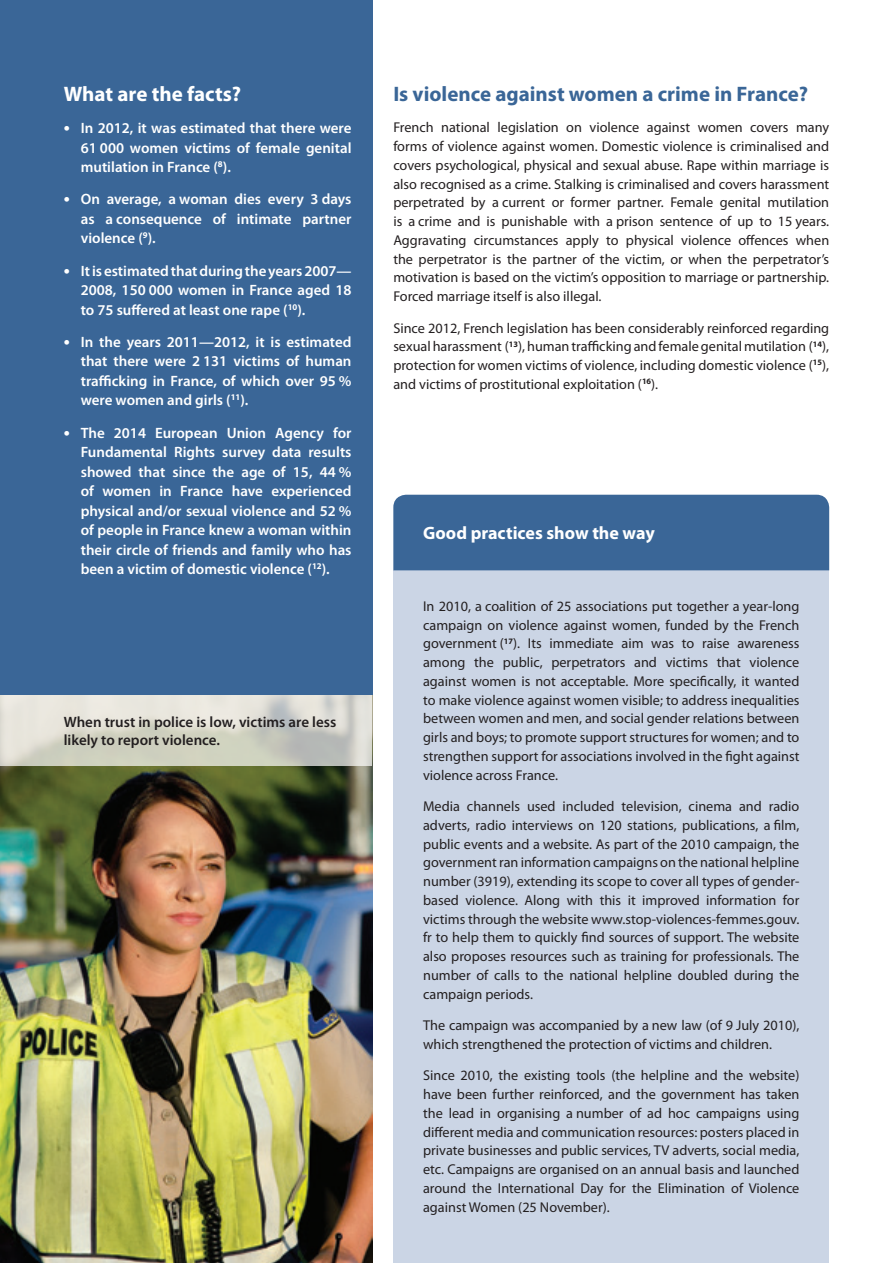
<style>
.page{position:relative;width:893px;height:1263px;background:#fff}
.page>*{position:absolute;margin:0;border:0;box-sizing:border-box;transform-origin:0 0}
.title_3{font:700 21px "Myriad Pro";color:#3a6697}
.title_3_white{font:700 21px "Myriad Pro";color:#fff}
.box_title{font:700 18px "Myriad Pro";color:#fff}
.t1{font:600 15px/19.5px "Myriad Pro";color:#fff;text-align:justify}
.t2{font:600 15px/18px "Myriad Pro";color:#231f20}
.body_text{font:14.25px/18.8px "Myriad Pro";color:#231f20;text-align:justify}
.s1{font-weight:700;font-size:18px}
</style>
<div class="page">
<div style="left:0;top:0;width:372px;height:774px;background:#3a6697"></div>
<img style="left:0;top:766px;width:372px;height:497px">
<svg style="left:0;top:696px;width:372px;height:70px;background:#d7d7cc"></svg>
<div style="left:393px;top:570px;width:436px;height:693px;background:#cbd5e5"></div>
<div style="left:393px;top:495px;width:436px;height:75px;background:#3a6697"></div>
<p class="title_3_white" style="left:64px;top:80px;width:179px">What are the facts?</p>
<p class="t1" style="left:81px;top:119px;width:272px;text-indent:-17px"><span class="s1">•</span> In 2012, it was estimated that there were 61 000 women victims of female genital mutilation in France (<sup>8</sup>).</p>
<p class="t1" style="left:81px;top:190px;width:272px;text-indent:-17px"><span class="s1">•</span> On average, a woman dies every 3 days as a consequence of intimate partner violence (<sup>9</sup>).</p>
<p class="t1" style="left:81px;top:261px;width:272px;text-indent:-17px"><span class="s1">•</span> It is estimated that during the years 2007— 2008, 150 000 women in France aged 18 to 75 suffered at least one rape (<sup>10</sup>).</p>
<p class="t1" style="left:81px;top:332px;width:272px;text-indent:-17px"><span class="s1">•</span> In the years 2011—2012, it is estimated that there were 2 131 victims of human trafficking in France, of which over 95 % were women and girls (<sup>11</sup>).</p>
<p class="t1" style="left:81px;top:423px;width:272px;text-indent:-17px"><span class="s1">•</span> The 2014 European Union Agency for Fundamental Rights survey data results showed that since the age of 15, 44 % of women in France have experienced physical and/or sexual violence and 52 % of people in France knew a woman within their circle of friends and family who has been a victim of domestic violence (<sup>12</sup>).</p>
<p class="t2" style="left:64px;top:713px;width:274px">When trust in police is low, victims are less likely to report violence.</p>
<p class="title_3" style="left:393px;top:80px;width:416px">Is violence against women a crime in France?</p>
<p class="body_text" style="left:393px;top:118px;width:437px">French national legislation on violence against women covers many forms of violence against women. Domestic violence is criminalised and covers psychological, physical and sexual abuse. Rape within marriage is also recognised as a crime. Stalking is criminalised and covers harassment perpetrated by a current or former partner. Female genital mutilation is a crime and is punishable with a prison sentence of up to 15 years.<br>Aggravating circumstances apply to physical violence offences when the perpetrator is the partner of the victim, or when the perpetrator’s motivation is based on the victim’s opposition to marriage or partnership.<br>Forced marriage itself is also illegal.</p>
<p class="body_text" style="left:393px;top:318px;width:437px">Since 2012, French legislation has been considerably reinforced regarding sexual harassment (<sup>13</sup>), human trafficking and female genital mutilation (<sup>14</sup>), protection for women victims of violence, including domestic violence (<sup>15</sup>), and victims of prostitutional exploitation (<sup>16</sup>).</p>
<p class="box_title" style="left:423px;top:522px;width:233px">Good practices show the way</p>
<p class="body_text" style="left:423px;top:596px;width:378px">In 2010, a coalition of 25 associations put together a year-long campaign on violence against women, funded by the French government (<sup>17</sup>). Its immediate aim was to raise awareness among the public, perpetrators and victims that violence against women is not acceptable. More specifically, it wanted to make violence against women visible; to address inequalities between women and men, and social gender relations between girls and boys; to promote support structures for women; and to strengthen support for associations involved in the fight against violence across France.</p>
<p class="body_text" style="left:423px;top:797px;width:378px">Media channels used included television, cinema and radio adverts, radio interviews on 120 stations, publications, a film, public events and a website. As part of the 2010 campaign, the government ran information campaigns on the national helpline number (3919), extending its scope to cover all types of gender&shy;based violence. Along with this it improved information for victims through the website www.stop-violences-femmes.gouv. fr to help them to quickly find sources of support. The website also proposes resources such as training for professionals. The number of calls to the national helpline doubled during the campaign periods.</p>
<p class="body_text" style="left:423px;top:1016px;width:378px">The campaign was accompanied by a new law (of 9 July 2010), which strengthened the protection of victims and children.</p>
<p class="body_text" style="left:423px;top:1066px;width:378px">Since 2010, the existing tools (the helpline and the website) have been further reinforced, and the government has taken the lead in organising a number of ad hoc campaigns using different media and communication resources: posters placed in private businesses and public services, TV adverts, social media, etc. Campaigns are organised on an annual basis and launched around the International Day for the Elimination of Violence against Women (25 November).</p>
</div>
